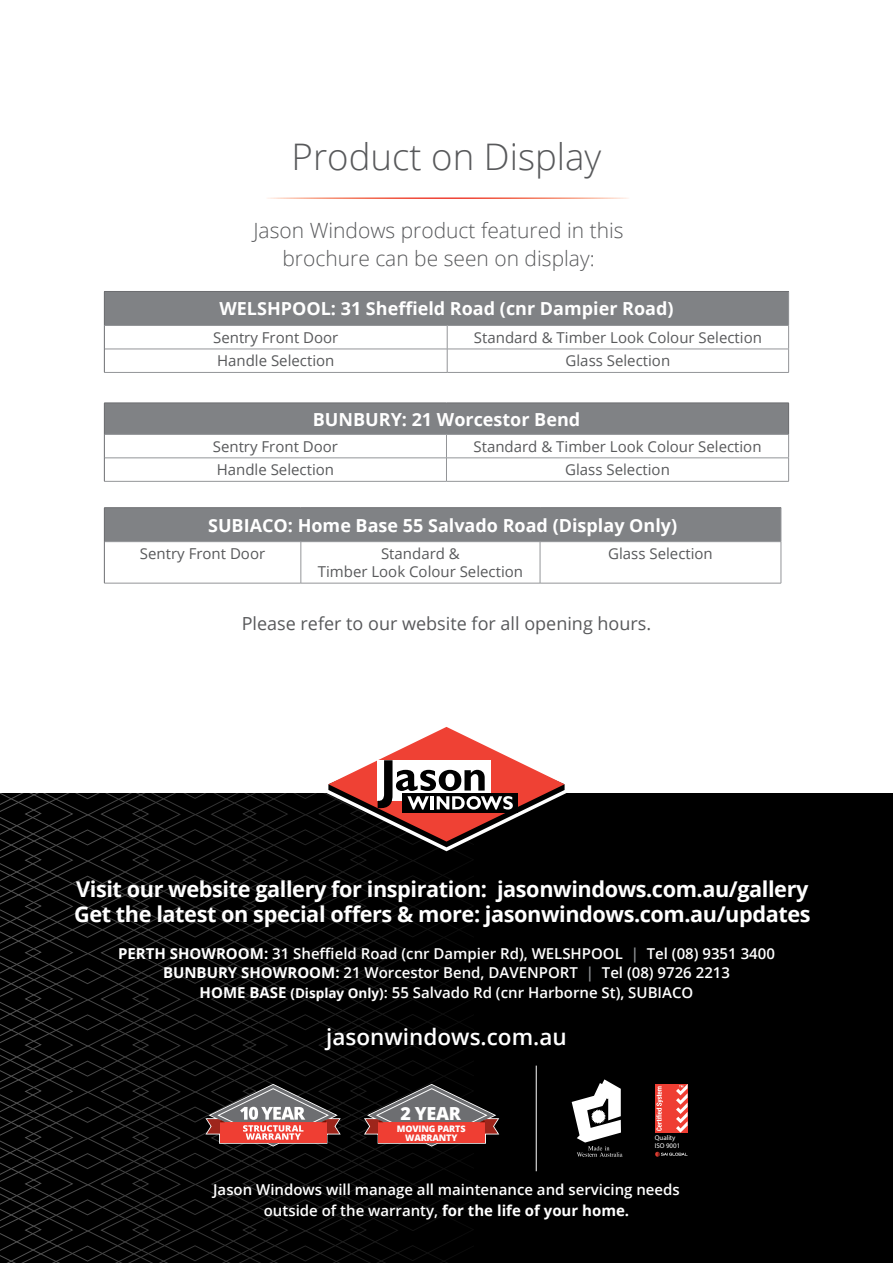
<style>
.page{position:relative;width:893px;height:1263px;background:#fff}
.page>*{position:absolute;margin:0;border:0;box-sizing:border-box;transform-origin:0 0}
.t1{font:300 36.6px "Open Sans";color:#58595b}
.t2{font:600 22.5px "Open Sans";color:#fff}
.t3{font:700 21.75px/25.3px "Open Sans";letter-spacing:-.02em;color:#fff}
.t4{font:300 21px/27.3px "Open Sans";color:#58595b;text-align:center}
.t5{font:700 18px "Open Sans";color:#fff}
.t6{font:18px "Open Sans";color:#58595b}
.t7{font:800 18px "Open Sans";color:#fff}
.t8{font:600 15px/19.5px "Open Sans";color:#fff;text-align:center}
.t9{font:15px/18px "Open Sans";color:#58595b;text-align:center}
.t10{font:800 9px/9px "Open Sans";letter-spacing:-.02em;color:#fff;text-align:center}
.t11{font:6.9px/8.4px "Myriad Pro";color:#fff}
.s1{font-weight:700}
.s2{color:#939598}
.s3{font-weight:700;font-size:13.5px}
</style>
<div class="page">
<div style="left:104px;top:291px;width:685px;height:34px;background:#808285"></div>
<hr style="left:788px;top:292px;width:1px;height:33px;background:#939598">
<hr style="left:104px;top:372px;width:343px;height:1px;background:#939598">
<hr style="left:447px;top:372px;width:342px;height:1px;background:#939598">
<hr style="left:104px;top:291px;width:343px;height:1px;background:#6d6e71">
<hr style="left:104px;top:292px;width:1px;height:33px;background:#6d6e71">
<hr style="left:447px;top:291px;width:342px;height:1px;background:#6d6e71">
<svg style="left:104px;top:325px;width:685px;height:47px"></svg>
<div style="left:104px;top:508px;width:677px;height:34px;background:#808285"></div>
<svg style="left:105px;top:542px;width:676px;height:41px"></svg>
<hr style="left:781px;top:508px;width:1px;height:33px;background:#939598">
<hr style="left:105px;top:541px;width:196px;height:1px;background:#939598">
<hr style="left:301px;top:541px;width:239px;height:1px;background:#939598">
<hr style="left:301px;top:542px;width:1px;height:41px;background:#939598">
<hr style="left:540px;top:541px;width:241px;height:1px;background:#939598">
<hr style="left:540px;top:542px;width:1px;height:41px;background:#939598">
<hr style="left:781px;top:542px;width:1px;height:41px;background:#939598">
<hr style="left:104px;top:583px;width:197px;height:1px;background:#939598">
<hr style="left:301px;top:583px;width:239px;height:1px;background:#939598">
<hr style="left:540px;top:583px;width:241px;height:1px;background:#939598">
<hr style="left:104px;top:507px;width:197px;height:1px;background:#6d6e71">
<hr style="left:104px;top:508px;width:1px;height:34px;background:#6d6e71">
<hr style="left:301px;top:507px;width:239px;height:1px;background:#6d6e71">
<hr style="left:540px;top:507px;width:241px;height:1px;background:#6d6e71">
<hr style="left:104px;top:542px;width:1px;height:41px;background:#6d6e71">
<div style="left:104px;top:403px;width:685px;height:31px;background:#808285"></div>
<hr style="left:104px;top:403px;width:342px;height:1px;background:#6d6e71">
<hr style="left:104px;top:403px;width:1px;height:31px;background:#6d6e71">
<hr style="left:446px;top:403px;width:343px;height:1px;background:#6d6e71">
<hr style="left:788px;top:403px;width:1px;height:31px;background:#6d6e71">
<hr style="left:104px;top:481px;width:342px;height:1px;background:#939598">
<hr style="left:446px;top:481px;width:343px;height:1px;background:#939598">
<svg style="left:104px;top:434px;width:685px;height:47px"></svg>
<div style="left:0;top:793px;width:893px;height:470px;background:#000"></div>
<div style="left:655px;top:1084px;width:33px;height:48px;background:#ef3e33"></div>
<svg style="left:656px;top:1086px;width:7px;height:45px"></svg>
<svg style="left:676px;top:1084px;width:12px;height:48px"></svg>
<svg style="left:655px;top:1152px;width:32px;height:5px"></svg>
<svg style="left:0;top:727px;width:623px;height:536px"></svg>
<h1 class="t1" style="left:292px;top:132px;width:311px">Product on Display</h1>
<h3 class="t4" style="left:253px;top:216px;width:372px">Jason Windows product featured in this brochure can be seen on display:</h3>
<p class="t5" style="left:219px;top:296px;width:456px">WELSHPOOL: 31 Sheffield Road (cnr Dampier Road)</p>
<p class="t9" style="left:213px;top:328px;width:127px">Sentry Front Door</p>
<p class="t9" style="left:474px;top:328px;width:290px">Standard &amp; Timber Look Colour Selection</p>
<p class="t9" style="left:217px;top:352px;width:119px">Handle Selection</p>
<p class="t9" style="left:566px;top:352px;width:106px">Glass Selection</p>
<p class="t5" style="left:313px;top:406px;width:269px">BUNBURY: 21 Worcestor Bend</p>
<p class="t9" style="left:213px;top:437px;width:127px">Sentry Front Door</p>
<p class="t9" style="left:474px;top:437px;width:290px">Standard &amp; Timber Look Colour Selection</p>
<p class="t9" style="left:217px;top:460px;width:119px">Handle Selection</p>
<p class="t9" style="left:565px;top:460px;width:106px">Glass Selection</p>
<p class="t5" style="left:208px;top:512px;width:471px">SUBIACO: Home Base 55 Salvado Road (Display Only)</p>
<p class="t9" style="left:140px;top:544px;width:127px">Sentry Front Door</p>
<p class="t9" style="left:318px;top:544px;width:207px">Standard &amp;<br>Timber Look Colour Selection</p>
<p class="t9" style="left:608px;top:544px;width:106px">Glass Selection</p>
<p class="t6" style="left:242px;top:611px;width:411px">Please refer to our website for all opening hours.</p>
<h3 class="t3" style="left:74px;top:876px;width:738px">Visit our website gallery for inspiration: jasonwindows.com.au/gallery<br>Get the latest on special offers &amp; more: jasonwindows.com.au/updates</h3>
<p class="t8" style="left:118px;top:943px;width:658px"><span class="s1">PERTH SHOWROOM:</span> 31 Sheffield Road (cnr Dampier Rd), WELSHPOOL <span class="s2">|</span> Tel (08) 9351 3400<br><span class="s1">BUNBURY SHOWROOM:</span> 21 Worcestor Bend, DAVENPORT <span class="s2">|</span> Tel (08) 9726 2213<br><span class="s1">HOME BASE</span> <span class="s3">(Display Only)</span>: 55 Salvado Rd (cnr Harborne St), SUBIACO</p>
<h2 class="t2" style="left:326px;top:1021px;width:242px">jasonwindows.com.au</h2>
<p class="t7" style="left:400px;top:1099px;width:62px">2 YEAR</p>
<p class="t10" style="left:397px;top:1123px;width:70px">MOVING PARTS<br>WARRANTY</p>
<p class="t11" style="left:655px;top:1133px;width:27px">Quality<br>ISO 9001</p>
<p class="t8" style="left:213px;top:1179px;width:468px;line-height:20.2px">Jason Windows will manage all maintenance and servicing needs outside of the warranty, <span class="s1">for the life of your home.</span></p>
</div>
